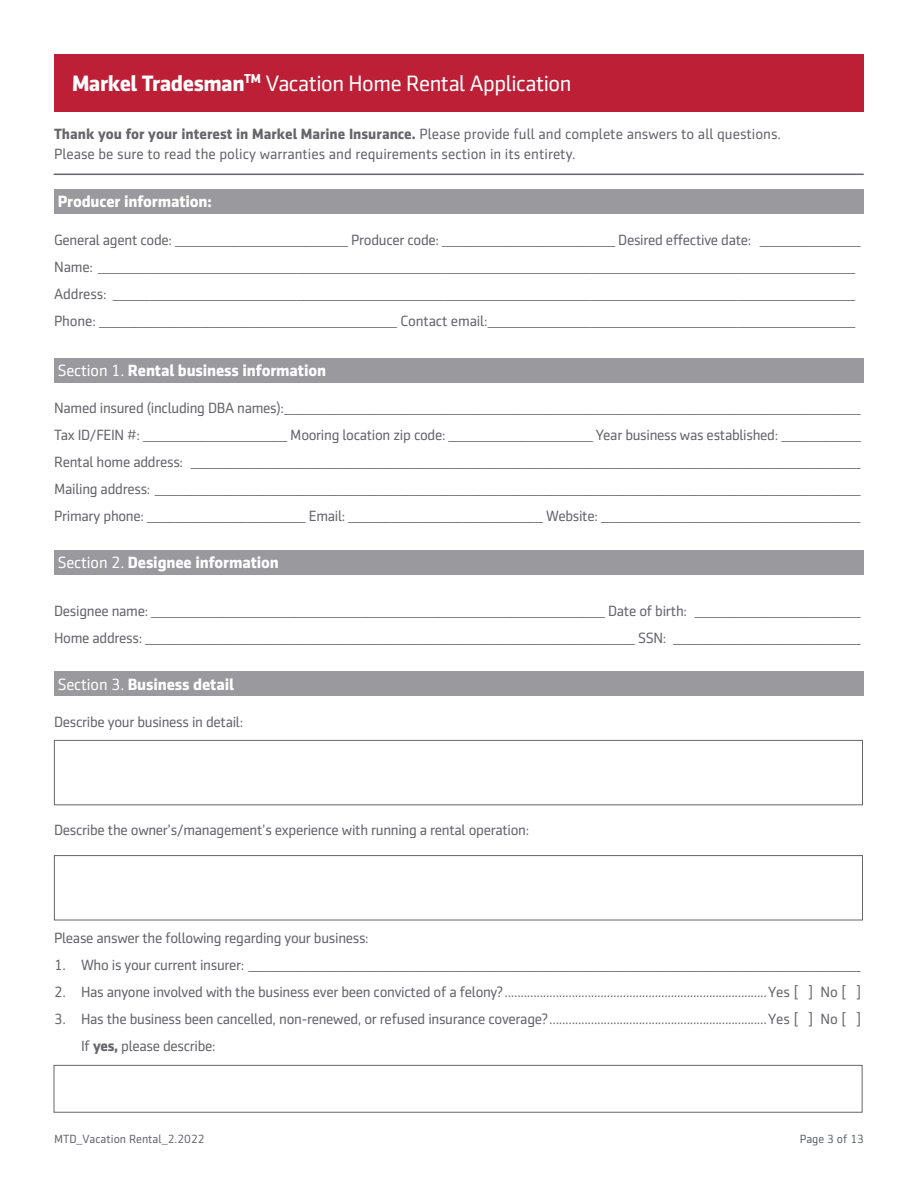
<style>
.page{position:relative;width:918px;height:1188px;background:#fff}
.page>*{position:absolute;margin:0;border:0;box-sizing:border-box;transform-origin:0 0}
.t1{font:22.5px "Sentico Sans DT";letter-spacing:-.02em;color:#fff}
.t2{font:700 16.5px "Sentico Sans DT";letter-spacing:-.01em;color:#fff}
.t3{font:15px/27px "Sentico Sans DT";letter-spacing:-.02em;color:#66656a}
.t4{font:15px/19.5px "Sentico Sans DT";color:#66656a}
.t5{font:12px "Sentico Sans DT";color:#66656a}
.t6{font:12px "Sentico Sans DT";color:#616466}
.s1{font-weight:700}
.s2{font-weight:400}
</style>
<div class="page">
<div style="left:54px;top:54px;width:810px;height:58px;background:#bd2036"></div>
<div style="left:54px;top:189px;width:810px;height:25px;background:#9a9a9e"></div>
<hr style="left:54px;top:174px;width:810px;height:1px;background:#66656a">
<div style="left:54px;top:358px;width:810px;height:25px;background:#9a9a9e"></div>
<div style="left:54px;top:550px;width:810px;height:24px;background:#9a9a9e"></div>
<div style="left:54px;top:672px;width:810px;height:24px;background:#9a9a9e"></div>
<div style="left:54px;top:740px;width:809px;height:65px;border:1px solid #66656a"></div>
<div style="left:54px;top:1065px;width:808px;height:48px;border:1px solid #66656a"></div>
<div style="left:54px;top:855px;width:809px;height:65px;border:1px solid #66656a"></div>
<h1 class="t1" style="left:72px;top:71px;width:501px"><span class="s1">Markel Tradesman</span><sup>TM</sup> Vacation Home Rental Application</h1>
<p class="t4" style="left:54px;top:125px;width:729px"><span class="s1">Thank you for your interest in Markel Marine Insurance.</span> Please provide full and complete answers to all questions.<br>Please be sure to read the policy warranties and requirements section in its entirety.</p>
<p class="t2" style="left:58px;top:192px;width:156px">Producer information:</p>
<p class="t3" style="left:54px;top:226px;width:808px">General agent code: ________________________ Producer code: ________________________ Desired effective date: ______________ Name: _______________________________________________________________________________________________________ Address: _____________________________________________________________________________________________________ Phone: _________________________________________ Contact email:__________________________________________________</p>
<p class="t2" style="left:58px;top:361px;width:270px"><span class="s2">Section 1.</span> Rental business information</p>
<p class="t3" style="left:54px;top:395px;width:808px;text-align:justify">Named insured (including DBA names):________________________________________________________________________________ Tax ID/FEIN #: ____________________ Mooring location zip code: ____________________ Year business was established: ___________ Rental home address: _____________________________________________________________________________________________ Mailing address: __________________________________________________________________________________________________ Primary phone: ______________________ Email: ___________________________ Website: ____________________________________</p>
<p class="t2" style="left:58px;top:553px;width:223px"><span class="s2">Section 2.</span> Designee information</p>
<p class="t3" style="left:54px;top:597px;width:808px">Designee name: _______________________________________________________________ Date of birth: _______________________<br>Home address: ____________________________________________________________________ SSN: __________________________</p>
<p class="t2" style="left:58px;top:674px;width:178px"><span class="s2">Section 3.</span> Business detail</p>
<p class="t3" style="left:54px;top:708px;width:191px">Describe your business in detail:</p>
<p class="t3" style="left:54px;top:816px;width:477px">Describe the owner’s/management’s experience with running a rental operation:</p>
<p class="t3" style="left:54px;top:924px;width:316px">Please answer the following regarding your business:</p>
<p class="t3" style="left:54px;top:951px;width:808px">1. Who is your current insurer: _____________________________________________________________________________________</p>
<p class="t3" style="left:54px;top:978px;width:809px">2. Has anyone involved with the business ever been convicted of a felony?..................................................................................Yes [ ] No [ ]</p>
<p class="t3" style="left:81px;top:1005px;width:782px;text-indent:-27px">3. Has the business been cancelled, non-renewed, or refused insurance coverage?....................................................................Yes [ ] No [ ]<br>If <span class="s1">yes,</span> please describe:</p>
<p class="t5" style="left:54px;top:1132px;width:152px">MTD_Vacation Rental_2.2022</p>
<p class="t6" style="left:800px;top:1132px;width:66px">Page 3 of 13</p>
</div>
